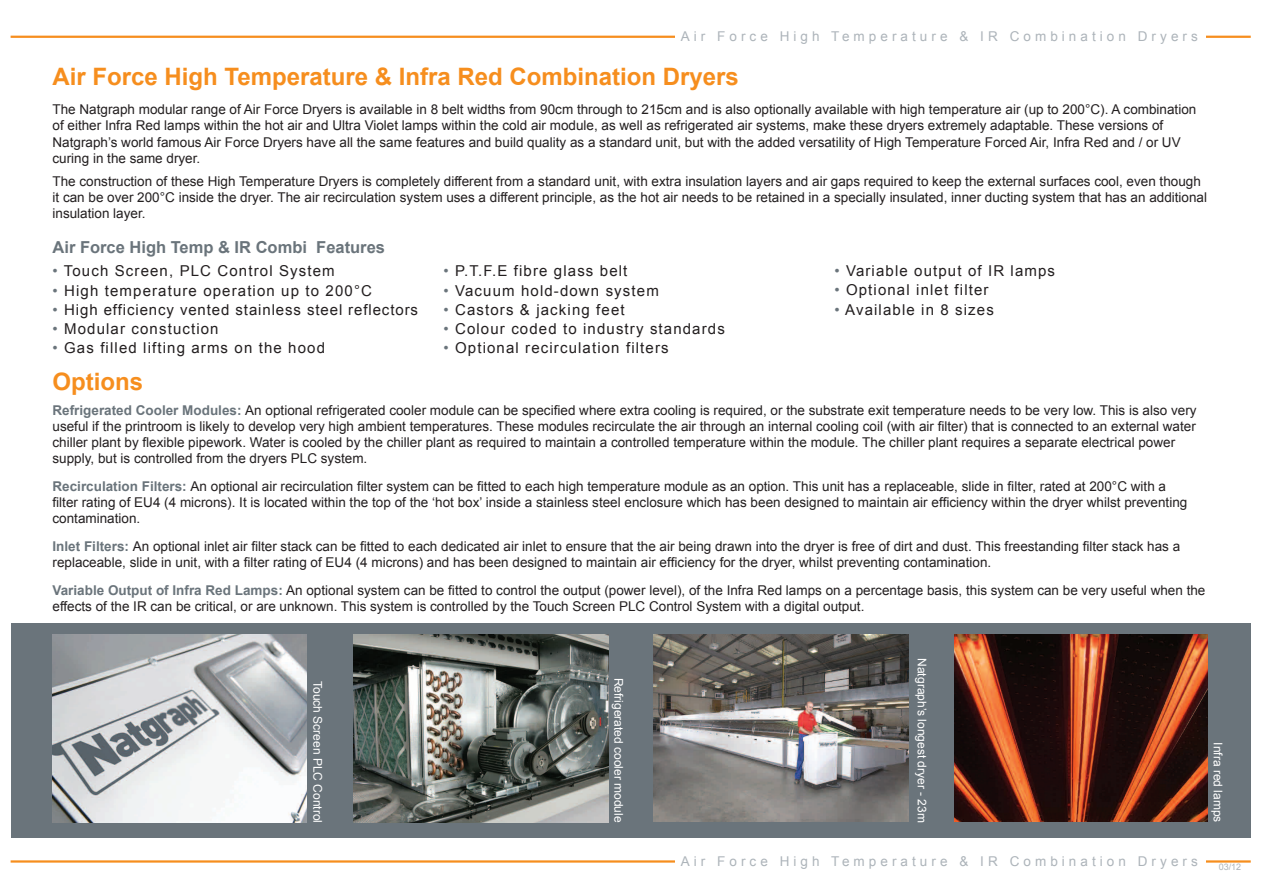
<style>
.page{position:relative;width:1263px;height:893px;background:#fff}
.page>*{position:absolute;margin:0;border:0;box-sizing:border-box;transform-origin:0 0}
.t1{font:700 24px "Arial";color:#f68e1e}
.t2{font:700 16.5px "Arial";color:#6a747b}
.t3{font:15px "Arial";letter-spacing:.075em;color:#231f20}
.t4{font:13.5px/16.2px "Arial";color:#231f20}
.t5{font:13.5px "Arial";letter-spacing:.3em;color:#adb4ba}
.t6{font:12px "Arial";color:#fff}
.t7{font:9px "Arial";color:#adb4ba}
.s1{color:#6a747b}
.s2{font-weight:700;color:#6a747b}
</style>
<div class="page">
<hr style="left:11px;top:860px;width:1240px;height:3px;background:#f68e1e">
<div style="left:675px;top:848px;width:531px;height:31px;background:#fff"></div>
<hr style="left:11px;top:36px;width:1240px;height:2px;background:#f68e1e">
<div style="left:675px;top:23px;width:531px;height:31px;background:#fff"></div>
<div style="left:11px;top:623px;width:1240px;height:214px;background:#6a747b"></div>
<img style="left:653px;top:635px;width:255px;height:187px">
<img style="left:954px;top:635px;width:253px;height:187px">
<img style="left:353px;top:635px;width:255px;height:187px">
<img style="left:53px;top:635px;width:253px;height:187px">
<p class="t5" style="left:681px;top:27px;width:519px">Air Force High Temperature &amp; IR Combination Dryers</p>
<h1 class="t1" style="left:52px;top:61px;width:688px">Air Force High Temperature &amp; Infra Red Combination Dryers</h1>
<p class="t4" style="left:52px;top:102px;width:1145px">The Natgraph modular range of Air Force Dryers is available in 8 belt widths from 90cm through to 215cm and is also optionally available with high temperature air (up to 200°C). A combination of either Infra Red lamps within the hot air and Ultra Violet lamps within the cold air module, as well as refrigerated air systems, make these dryers extremely adaptable. These versions of Natgraph’s world famous Air Force Dryers have all the same features and build quality as a standard unit, but with the added versatility of High Temperature Forced Air, Infra Red and / or UV curing in the same dryer.</p>
<p class="t4" style="left:52px;top:173px;width:1156px">The construction of these High Temperature Dryers is completely different from a standard unit, with extra insulation layers and air gaps required to keep the external surfaces cool, even though it can be over 200°C inside the dryer. The air recirculation system uses a different principle, as the hot air needs to be retained in a specially insulated, inner ducting system that has an additional insulation layer.</p>
<p class="t2" style="left:52px;top:237px;width:334px">Air Force High Temp &amp; IR Combi Features</p>
<p class="t3" style="left:52px;top:261px;width:284px"><span class="s1">•</span> Touch Screen, PLC Control System</p>
<p class="t3" style="left:52px;top:280px;width:321px"><span class="s1">•</span> High temperature operation up to 200°C</p>
<p class="t3" style="left:52px;top:300px;width:367px"><span class="s1">•</span> High efficiency vented stainless steel reflectors</p>
<p class="t3" style="left:52px;top:319px;width:168px"><span class="s1">•</span> Modular constuction</p>
<p class="t3" style="left:52px;top:338px;width:274px"><span class="s1">•</span> Gas filled lifting arms on the hood</p>
<h1 class="t1" style="left:52px;top:366px;width:92px">Options</h1>
<p class="t3" style="left:443px;top:261px;width:186px"><span class="s1">•</span> P.T.F.E fibre glass belt</p>
<p class="t3" style="left:443px;top:280px;width:217px"><span class="s1">•</span> Vacuum hold-down system</p>
<p class="t3" style="left:443px;top:300px;width:183px"><span class="s1">•</span> Castors &amp; jacking feet</p>
<p class="t3" style="left:443px;top:319px;width:283px"><span class="s1">•</span> Colour coded to industry standards</p>
<p class="t3" style="left:443px;top:338px;width:227px"><span class="s1">•</span> Optional recirculation filters</p>
<p class="t3" style="left:834px;top:261px;width:222px"><span class="s1">•</span> Variable output of IR lamps</p>
<p class="t3" style="left:834px;top:280px;width:156px"><span class="s1">•</span> Optional inlet filter</p>
<p class="t3" style="left:834px;top:300px;width:161px"><span class="s1">•</span> Available in 8 sizes</p>
<p class="t4" style="left:52px;top:402px;width:1146px"><span class="s2">Refrigerated Cooler Modules:</span> An optional refrigerated cooler module can be specified where extra cooling is required, or the substrate exit temperature needs to be very low. This is also very useful if the printroom is likely to develop very high ambient temperatures. These modules recirculate the air through an internal cooling coil (with air filter) that is connected to an external water chiller plant by flexible pipework. Water is cooled by the chiller plant as required to maintain a controlled temperature within the module. The chiller plant requires a separate electrical power supply, but is controlled from the dryers PLC system.</p>
<p class="t4" style="left:52px;top:478px;width:1136px"><span class="s2">Recirculation Filters:</span> An optional air recirculation filter system can be fitted to each high temperature module as an option. This unit has a replaceable, slide in filter, rated at 200°C with a filter rating of EU4 (4 microns). It is located within the top of the ‘hot box’ inside a stainless steel enclosure which has been designed to maintain air efficiency within the dryer whilst preventing contamination.</p>
<p class="t4" style="left:52px;top:538px;width:1129px"><span class="s2">Inlet Filters:</span> An optional inlet air filter stack can be fitted to each dedicated air inlet to ensure that the air being drawn into the dryer is free of dirt and dust. This freestanding filter stack has a replaceable, slide in unit, with a filter rating of EU4 (4 microns) and has been designed to maintain air efficiency for the dryer, whilst preventing contamination.</p>
<p class="t4" style="left:52px;top:582px;width:1154px"><span class="s2">Variable Output of Infra Red Lamps:</span> An optional system can be fitted to control the output (power level), of the Infra Red lamps on a percentage basis, this system can be very useful when the effects of the IR can be critical, or are unknown. This system is controlled by the Touch Screen PLC Control System with a digital output.</p>
<p class="t6" style="left:325px;top:681px;width:144px;rotate:90deg">Touch Screen PLC Control</p>
<p class="t6" style="left:626px;top:677px;width:146px;rotate:90deg">Refrigerated cooler module</p>
<p class="t6" style="left:930px;top:658px;width:166px;rotate:90deg">Natgraph’s longest dryer - 23m</p>
<p class="t5" style="left:681px;top:852px;width:519px">Air Force High Temperature &amp; IR Combination Dryers</p>
<p class="t6" style="left:1226px;top:742px;width:82px;rotate:90deg">Infra red lamps</p>
<p class="t7" style="left:1219px;top:861px;width:24px">03/12</p>
</div>
